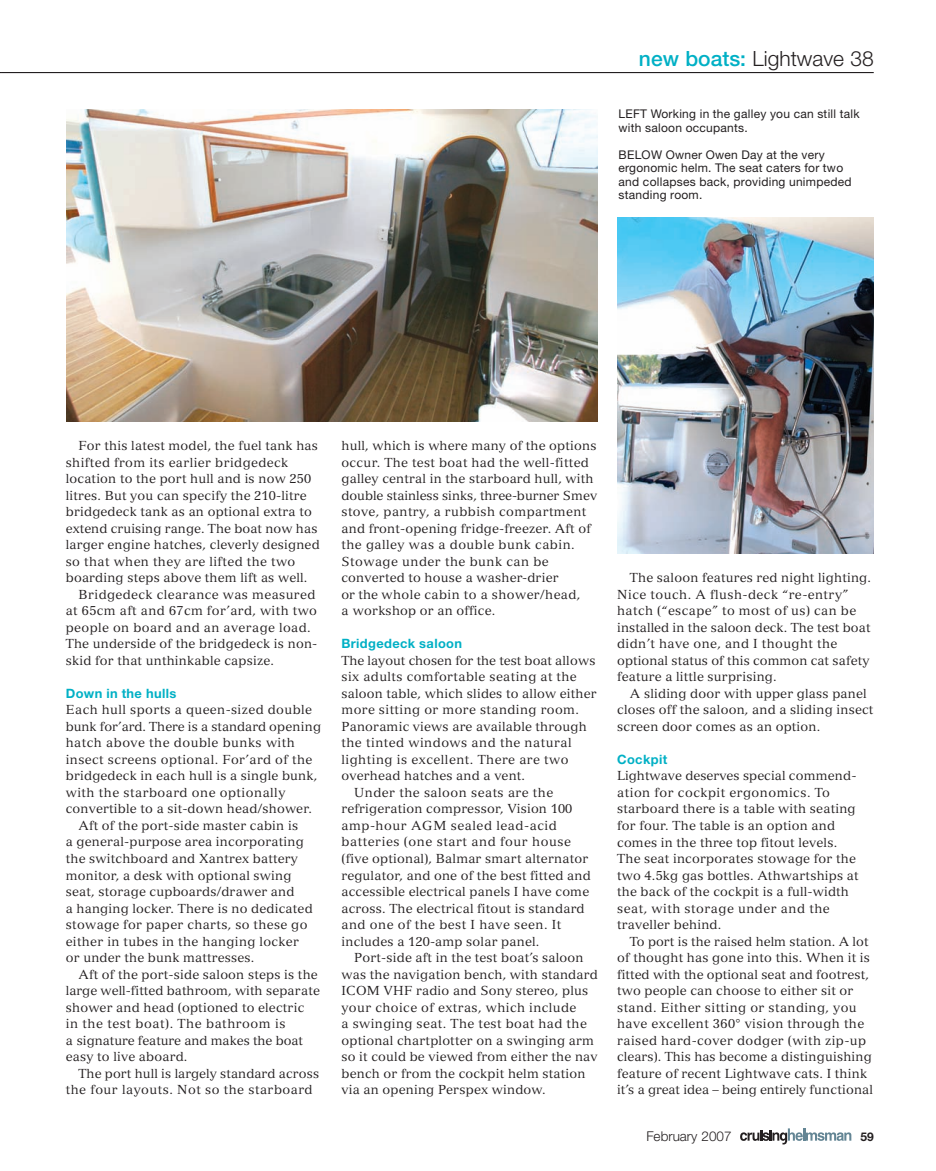
<style>
.page{position:relative;width:936px;height:1171px;background:#fff}
.page>*{position:absolute;margin:0;border:0;box-sizing:border-box;transform-origin:0 0}
.t1{font:300 21px "Helvetica Neue";color:#231f20}
.t2{font:300 13.5px "Helvetica Neue";color:#231f20}
.t3{font:700 12.9px "Helvetica Neue";letter-spacing:.03em;color:#00b0c5}
.t4{font:12.75px/16.5px "Versailles";letter-spacing:.015em;color:#231f20}
.t5{font:12.75px "Versailles";letter-spacing:.035em;color:#231f20}
.t6{font:12.75px "Versailles";letter-spacing:.04em;color:#231f20}
.t7{font:12.75px "Versailles";letter-spacing:.045em;color:#231f20}
.t8{font:12px/13.5px "Helvetica Neue";letter-spacing:.02em;color:#231f20}
.t9{font:700 12px "Helvetica Neue";color:#231f20}
.s1{font-weight:500;color:#00b0c5}
</style>
<div class="page">
<img style="left:0;top:72px;width:874px;height:1073px">
<h1 class="t1" style="left:639px;top:51px;width:236px"><span class="s1">new boats:</span> Lightwave 38</h1>
<p class="t8" style="left:619px;top:108px;width:243px">LEFT Working in the galley you can still talk with saloon occupants.</p>
<p class="t8" style="left:619px;top:149px;width:235px">BELOW Owner Owen Day at the very ergonomic helm. The seat caters for two and collapses back, providing unimpeded standing room.</p>
<p class="t4" style="left:79px;top:439px;width:241px">For this latest model, the fuel tank has</p>
<p class="t5" style="left:66px;top:458px;width:224px">shifted from its earlier bridgedeck</p>
<p class="t4" style="left:66px;top:472px;width:247px">location to the port hull and is now 250</p>
<p class="t4" style="left:66px;top:488px;width:242px">litres. But you can specify the 210-litre</p>
<p class="t4" style="left:66px;top:505px;width:248px">bridgedeck tank as an optional extra to</p>
<p class="t4" style="left:66px;top:521px;width:253px">extend cruising range. The boat now has</p>
<p class="t4" style="left:66px;top:538px;width:255px">larger engine hatches, cleverly designed</p>
<p class="t5" style="left:66px;top:557px;width:231px">so that when they are lifted the two</p>
<p class="t4" style="left:66px;top:571px;width:243px">boarding steps above them lift as well.</p>
<p class="t5" style="left:79px;top:590px;width:238px">Bridgedeck clearance was measured</p>
<p class="t5" style="left:66px;top:606px;width:253px">at 65cm aft and 67cm for’ard, with two</p>
<p class="t5" style="left:66px;top:623px;width:247px">people on board and an average load.</p>
<p class="t4" style="left:66px;top:637px;width:253px">The underside of the bridgedeck is non-</p>
<p class="t4" style="left:66px;top:653px;width:210px">skid for that unthinkable capsize.</p>
<p class="t3" style="left:66px;top:689px;width:112px">Down in the hulls</p>
<p class="t5" style="left:66px;top:705px;width:248px">Each hull sports a queen-sized double</p>
<p class="t4" style="left:66px;top:719px;width:257px">bunk for’ard. There is a standard opening</p>
<p class="t6" style="left:66px;top:738px;width:231px">hatch above the double bunks with</p>
<p class="t5" style="left:66px;top:755px;width:248px">insect screens optional. For’ard of the</p>
<p class="t4" style="left:66px;top:769px;width:253px">bridgedeck in each hull is a single bunk,</p>
<p class="t6" style="left:66px;top:788px;width:221px">with the starboard one optionally</p>
<p class="t4" style="left:66px;top:802px;width:248px">convertible to a sit-down head/shower.</p>
<p class="t4" style="left:79px;top:818px;width:221px">Aft of the port-side master cabin is</p>
<p class="t4" style="left:66px;top:835px;width:239px">a general-purpose area incorporating</p>
<p class="t4" style="left:66px;top:851px;width:234px">the switchboard and Xantrex battery</p>
<p class="t4" style="left:66px;top:868px;width:227px">monitor, a desk with optional swing</p>
<p class="t4" style="left:66px;top:884px;width:230px">seat, storage cupboards/drawer and</p>
<p class="t4" style="left:66px;top:901px;width:248px">a hanging locker. There is no dedicated</p>
<p class="t4" style="left:66px;top:917px;width:243px">stowage for paper charts, so these go</p>
<p class="t4" style="left:66px;top:934px;width:235px">either in tubes in the hanging locker</p>
<p class="t4" style="left:66px;top:950px;width:190px">or under the bunk mattresses.</p>
<p class="t4" style="left:79px;top:967px;width:241px">Aft of the port-side saloon steps is the</p>
<p class="t4" style="left:66px;top:983px;width:256px">large well-fitted bathroom, with separate</p>
<p class="t4" style="left:66px;top:1000px;width:240px">shower and head (optioned to electric</p>
<p class="t7" style="left:66px;top:1019px;width:221px">in the test boat). The bathroom is</p>
<p class="t4" style="left:66px;top:1033px;width:239px">a signature feature and makes the boat</p>
<p class="t4" style="left:66px;top:1049px;width:123px">easy to live aboard.</p>
<p class="t4" style="left:79px;top:1066px;width:242px">The port hull is largely standard across</p>
<p class="t6" style="left:66px;top:1085px;width:248px">the four layouts. Not so the starboard</p>
<p class="t4" style="left:341px;top:439px;width:257px">hull, which is where many of the options occur. The test boat had the well-fitted galley central in the starboard hull, with double stainless sinks, three-burner Smev stove, pantry, a rubbish compartment and front-opening fridge-freezer. Aft of the galley was a double bunk cabin.<br>Stowage under the bunk can be converted to house a washer-drier<br>or the whole cabin to a shower/head,<br>a workshop or an office.</p>
<p class="t3" style="left:341px;top:639px;width:122px">Bridgedeck saloon</p>
<p class="t4" style="left:341px;top:653px;width:255px">The layout chosen for the test boat allows</p>
<p class="t5" style="left:341px;top:672px;width:237px">six adults comfortable seating at the</p>
<p class="t4" style="left:341px;top:686px;width:257px">saloon table, which slides to allow either</p>
<p class="t5" style="left:341px;top:705px;width:239px">more sitting or more standing room.</p>
<p class="t4" style="left:341px;top:719px;width:247px">Panoramic views are available through</p>
<p class="t6" style="left:341px;top:738px;width:232px">the tinted windows and the natural</p>
<p class="t6" style="left:341px;top:755px;width:229px">lighting is excellent. There are two</p>
<p class="t4" style="left:341px;top:769px;width:185px">overhead hatches and a vent.</p>
<p class="t6" style="left:354px;top:788px;width:201px">Under the saloon seats are the</p>
<p class="t4" style="left:341px;top:802px;width:232px">refrigeration compressor, Vision 100</p>
<p class="t7" style="left:341px;top:821px;width:217px">amp-hour AGM sealed lead-acid</p>
<p class="t7" style="left:341px;top:837px;width:231px">batteries (one start and four house</p>
<p class="t4" style="left:341px;top:851px;width:248px">(five optional), Balmar smart alternator</p>
<p class="t4" style="left:341px;top:868px;width:251px">regulator, and one of the best fitted and</p>
<p class="t4" style="left:341px;top:884px;width:249px">accessible electrical panels I have come</p>
<p class="t4" style="left:341px;top:901px;width:245px">across. The electrical fitout is standard</p>
<p class="t6" style="left:341px;top:920px;width:221px">and one of the best I have seen. It</p>
<p class="t4" style="left:341px;top:934px;width:199px">includes a 120-amp solar panel.</p>
<p class="t4" style="left:354px;top:950px;width:231px">Port-side aft in the test boat’s saloon</p>
<p class="t4" style="left:341px;top:967px;width:258px">was the navigation bench, with standard</p>
<p class="t4" style="left:341px;top:983px;width:248px">ICOM VHF radio and Sony stereo, plus</p>
<p class="t5" style="left:341px;top:1002px;width:236px">your choice of extras, which include</p>
<p class="t5" style="left:341px;top:1019px;width:247px">a swinging seat. The test boat had the</p>
<p class="t4" style="left:341px;top:1033px;width:254px">optional chartplotter on a swinging arm</p>
<p class="t4" style="left:341px;top:1049px;width:258px">so it could be viewed from either the nav</p>
<p class="t4" style="left:341px;top:1066px;width:246px">bench or from the cockpit helm station</p>
<p class="t4" style="left:341px;top:1082px;width:206px">via an opening Perspex window.</p>
<p class="t4" style="left:617px;top:571px;width:255px;text-indent:13px">The saloon features red night lighting.<br>Nice touch. A flush-deck “re-entry” hatch (“escape” to most of us) can be installed in the saloon deck. The test boat didn’t have one, and I thought the optional status of this common cat safety feature a little surprising.</p>
<p class="t4" style="left:617px;top:686px;width:258px;text-indent:13px">A sliding door with upper glass panel closes off the saloon, and a sliding insect screen door comes as an option.</p>
<p class="t3" style="left:617px;top:755px;width:52px">Cockpit</p>
<p class="t4" style="left:617px;top:769px;width:243px">Lightwave deserves special commend&shy;ation for cockpit ergonomics. To starboard there is a table with seating for four. The table is an option and comes in the three top fitout levels.<br>The seat incorporates stowage for the two 4.5kg gas bottles. Athwartships at the back of the cockpit is a full-width seat, with storage under and the traveller behind.</p>
<p class="t4" style="left:617px;top:934px;width:257px;text-indent:13px">To port is the raised helm station. A lot of thought has gone into this. When it is fitted with the optional seat and footrest, two people can choose to either sit or stand. Either sitting or standing, you have excellent 360° vision through the raised hard-cover dodger (with zip-up clears). This has become a distinguishing feature of recent Lightwave cats. I think it’s a great idea – being entirely functional</p>
<p class="t2" style="left:646px;top:1131px;width:87px">February 2007</p>
<p class="t9" style="left:860px;top:1132px;width:15px">59</p>
</div>
